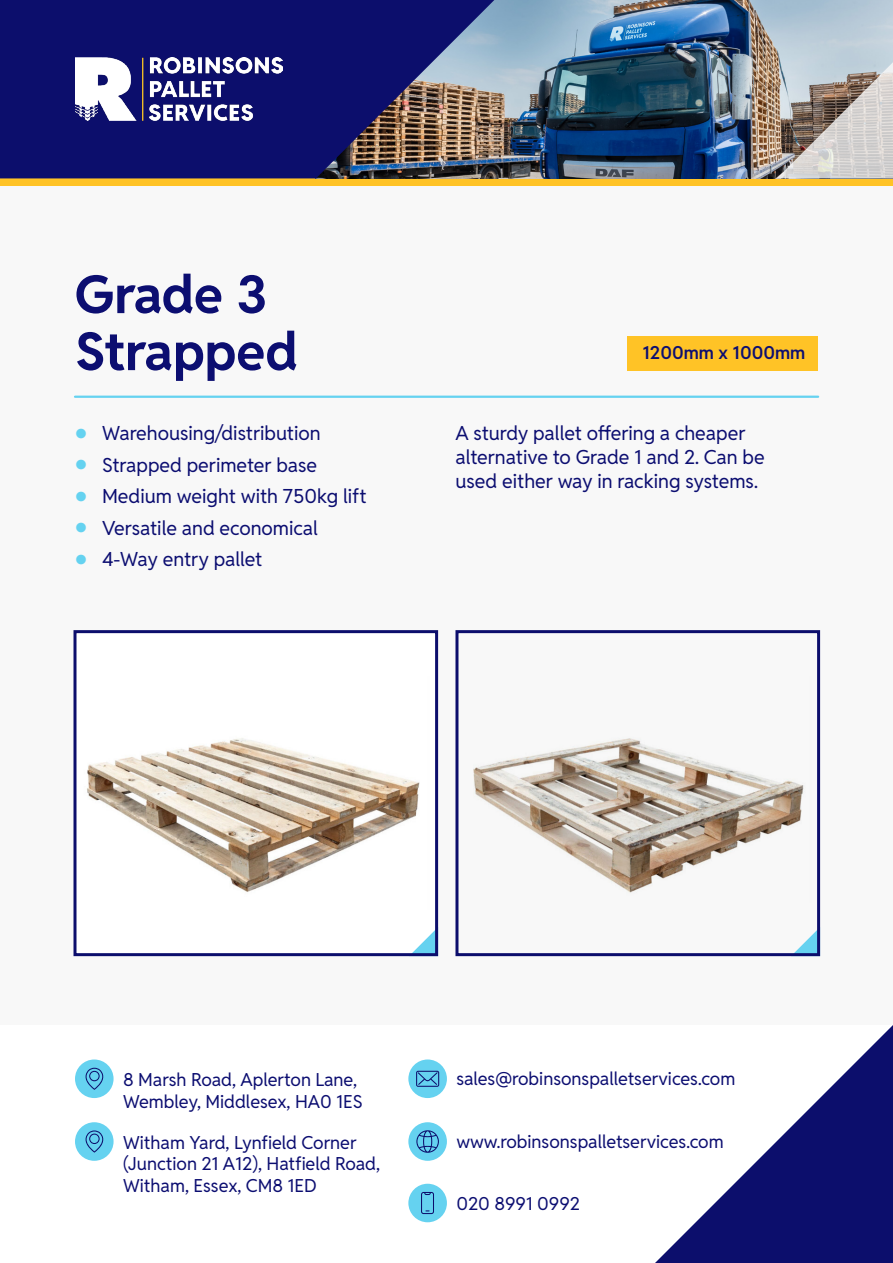
<style>
.page{position:relative;width:893px;height:1263px;background:#fff}
.page>*{position:absolute;margin:0;border:0;box-sizing:border-box;transform-origin:0 0}
.t1{font:700 52.5px "Reddit Sans";color:#0c0e71}
.t2{font:19.5px/24px "Reddit Sans";color:#0c0e71}
.t3{font:18px/21.6px "Reddit Sans";color:#0c0e71}
.t4{font:600 18px "Reddit Sans";color:#0c0e71}
.s1{font-weight:700;font-size:31.5px;color:#65d2f0}
</style>
<div class="page">
<div style="left:0;top:186px;width:893px;height:838px;background:#f8f8f8"></div>
<div style="left:75px;top:632px;width:362px;height:323px;background:#fff"></div>
<img style="left:87px;top:738px;width:333px;height:154px">
<img style="left:473px;top:738px;width:331px;height:155px">
<svg style="left:655px;top:1025px;width:238px;height:238px"></svg>
<div style="left:628px;top:336px;width:190px;height:34px;background:#ffc326"></div>
<div style="left:408px;top:1059px;width:39px;height:39px;background:#65d2f0;border-radius:50%"></div>
<svg style="left:416px;top:1071px;width:23px;height:16px"></svg>
<div style="left:408px;top:1122px;width:39px;height:39px;background:#65d2f0;border-radius:50%"></div>
<svg style="left:416px;top:1130px;width:23px;height:23px"></svg>
<div style="left:408px;top:1184px;width:39px;height:38px;background:#65d2f0;border-radius:50%"></div>
<svg style="left:421px;top:1192px;width:13px;height:22px"></svg>
<div style="left:75px;top:1059px;width:39px;height:39px;background:#65d2f0;border-radius:50%"></div>
<svg style="left:85px;top:1068px;width:19px;height:22px"></svg>
<div style="left:75px;top:1122px;width:39px;height:39px;background:#65d2f0;border-radius:50%"></div>
<svg style="left:85px;top:1130px;width:19px;height:22px"></svg>
<div style="left:0;top:178px;width:893px;height:8px;background:#ffc326"></div>
<img style="left:494px;top:0;width:399px;height:178px">
<svg style="left:777px;top:57px;width:116px;height:121px;background:#b8b4b2"></svg>
<svg style="left:0;top:0;width:494px;height:178px;background:#25246d"></svg>
<img style="left:75px;top:57px;width:207px;height:64px">
<svg style="left:413px;top:931px;width:21px;height:21px"></svg>
<div style="left:74px;top:630px;width:364px;height:326px;border:3px solid #0c0e6c"></div>
<svg style="left:795px;top:931px;width:21px;height:21px"></svg>
<div style="left:455px;top:630px;width:365px;height:326px;border:3px solid #0c0e6c"></div>
<hr style="left:75px;top:396px;width:743px;height:2px;background:#65d2f0">
<p class="t1" style="left:75px;top:250px;width:194px">Grade 3</p>
<p class="t1" style="left:75px;top:307px;width:224px">Strapped</p>
<p class="t2" style="left:75px;top:420px;width:247px"><span class="s1">•</span> Warehousing/distribution</p>
<p class="t2" style="left:75px;top:451px;width:244px"><span class="s1">•</span> Strapped perimeter base</p>
<p class="t2" style="left:75px;top:483px;width:293px"><span class="s1">•</span> Medium weight with 750kg lift</p>
<p class="t2" style="left:75px;top:514px;width:244px"><span class="s1">•</span> Versatile and economical</p>
<p class="t2" style="left:75px;top:546px;width:189px"><span class="s1">•</span> 4-Way entry pallet</p>
<p class="t4" style="left:643px;top:338px;width:164px">1200mm x 1000mm</p>
<p class="t2" style="left:455px;top:419px;width:311px">A sturdy pallet offering a cheaper alternative to Grade 1 and 2. Can be used either way in racking systems.</p>
<p class="t3" style="left:123px;top:1067px;width:241px">8 Marsh Road, Aplerton Lane,<br>Wembley, Middlesex, HA0 1ES</p>
<p class="t3" style="left:123px;top:1130px;width:259px">Witham Yard, Lynfield Corner (Junction 21 A12), Hatfield Road,<br>Witham, Essex, CM8 1ED</p>
<p class="t3" style="left:456px;top:1066px;width:280px">sales@robinsonspalletservices.com</p>
<p class="t3" style="left:456px;top:1129px;width:269px">www.robinsonspalletservices.com</p>
<p class="t3" style="left:456px;top:1191px;width:125px">020 8991 0992</p>
</div>
